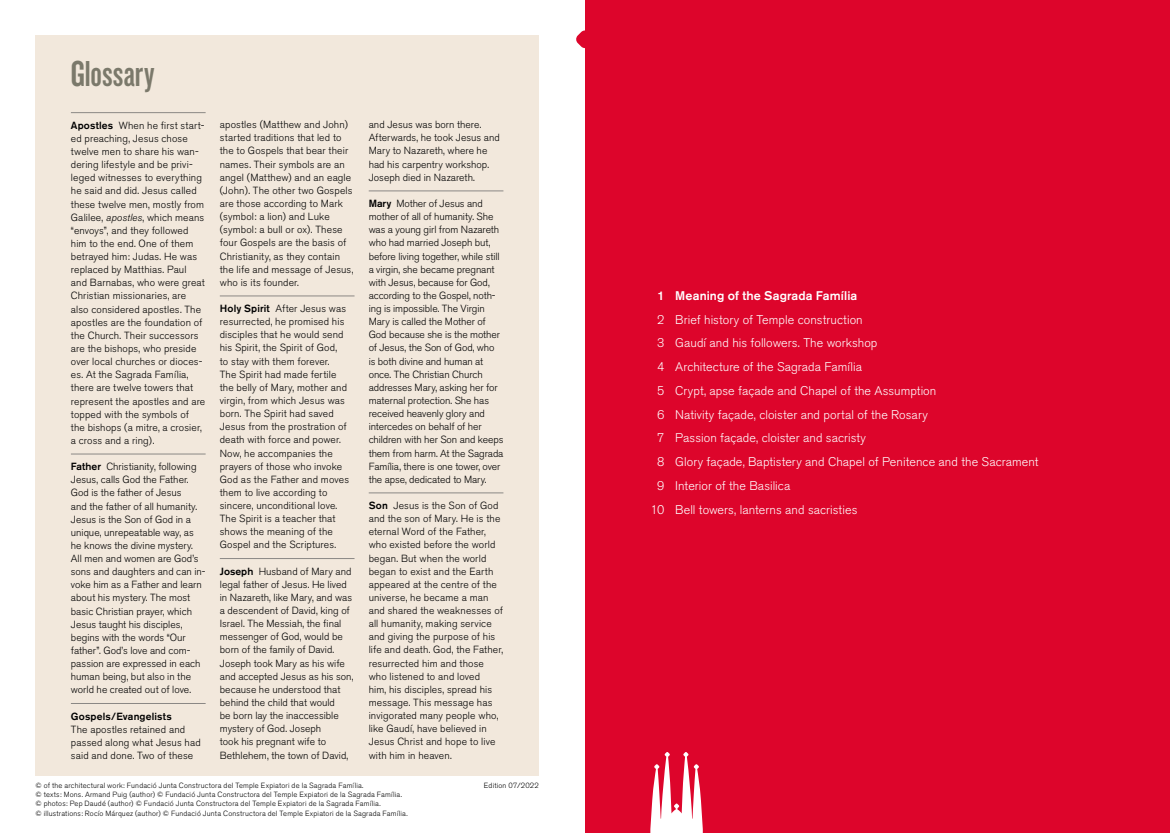
<style>
.page{position:relative;width:1170px;height:833px;background:#fff}
.page>*{position:absolute;margin:0;border:0;box-sizing:border-box;transform-origin:0 0}
.TXT_TIT_GRIS{font:37.5px "Knockout HTF48 Featherweight";color:#7b796b}
.Foli{font:300 12.5px "Akzidenz Grotesk BE";letter-spacing:.005em;color:#fff}
.Foli-2{font:500 12.5px "Akzidenz Grotesk BE";letter-spacing:.005em;color:#fff}
.TXT_DEF_GLOSSARI{font:300 10.25px/13.1px "Akzidenz Grotesk BE";letter-spacing:.01em;color:#000}
.TXT_DEF_GLOSSARI-2{font:300 10.25px/13.1px "Akzidenz Grotesk BE";letter-spacing:-.01em;color:#000}
.COPYRIGHT{font:300 7.5px "Akzidenz Grotesk BE";letter-spacing:.025em;color:#000}
.s1{font-weight:500}
.s2{font-family:"Akzidenz Grotesk BQ";font-style:italic}
</style>
<div class="page">
<div style="left:35px;top:35px;width:504px;height:741px;background:#f2e8dc"></div>
<svg style="left:576px;top:30px;width:9px;height:19px"></svg>
<hr style="left:220px;top:295px;width:134px;height:1px;background:#8b8885">
<hr style="left:220px;top:558px;width:134px;height:1px;background:#8b8885">
<hr style="left:71px;top:112px;width:135px;height:1px;background:#8b8885">
<hr style="left:71px;top:453px;width:135px;height:1px;background:#8b8885">
<hr style="left:71px;top:703px;width:135px;height:1px;background:#8b8885">
<hr style="left:369px;top:190px;width:134px;height:1px;background:#8b8885">
<hr style="left:369px;top:492px;width:134px;height:1px;background:#8b8885">
<div style="left:585px;top:0;width:584px;height:833px;background:#dd052b"></div>
<svg style="left:650px;top:752px;width:52px;height:81px"></svg>
<p class="TXT_TIT_GRIS" style="left:71px;top:54px;width:85px">Glossary</p>
<p class="TXT_DEF_GLOSSARI" style="left:71px;top:119px;width:136px"><span class="s1">Apostles</span> When he first start&shy;ed preaching, Jesus chose twelve men to share his wan&shy;dering lifestyle and be privi&shy;leged witnesses to everything he said and did. Jesus called these twelve men, mostly from<br>Galilee, <span class="s2">apostles</span>, which means “envoys”, and they followed him to the end. One of them betrayed him: Judas. He was replaced by Matthias. Paul<br>and Barnabas, who were great<br>Christian missionaries, are also considered apostles. The apostles are the foundation of the Church. Their successors are the bishops, who preside over local churches or dioces&shy;es. At the Sagrada Família, there are twelve towers that represent the apostles and are topped with the symbols of the bishops (a mitre, a crosier, a cross and a ring).</p>
<p class="TXT_DEF_GLOSSARI" style="left:71px;top:460px;width:136px"><span class="s1">Father</span> Christianity, following<br>Jesus, calls God the Father.<br>God is the father of Jesus<br>and the father of all humanity.<br>Jesus is the Son of God in a unique, unrepeatable way, as he knows the divine mystery.<br>All men and women are God’s sons and daughters and can in&shy;voke him as a Father and learn about his mystery. The most basic Christian prayer, which<br>Jesus taught his disciples, begins with the words “Our father”. God’s love and com&shy;passion are expressed in each human being, but also in the world he created out of love.</p>
<p class="TXT_DEF_GLOSSARI" style="left:71px;top:709px;width:131px"><span class="s1">Gospels/Evangelists<br></span>The apostles retained and passed along what Jesus had said and done. Two of these</p>
<p class="TXT_DEF_GLOSSARI" style="left:220px;top:118px;width:135px">apostles (Matthew and John) started traditions that led to the to Gospels that bear their names. Their symbols are an angel (Matthew) and an eagle (John). The other two Gospels are those according to Mark (symbol: a lion) and Luke (symbol: a bull or ox). These four Gospels are the basis of<br>Christianity, as they contain the life and message of Jesus, who is its founder.</p>
<p class="TXT_DEF_GLOSSARI" style="left:220px;top:302px;width:131px"><span class="s1">Holy Spirit</span> After Jesus was resurrected, he promised his disciples that he would send his Spirit, the Spirit of God,<br>to stay with them forever.<br>The Spirit had made fertile the belly of Mary, mother and virgin, from which Jesus was born. The Spirit had saved<br>Jesus from the prostration of death with force and power.<br>Now, he accompanies the prayers of those who invoke<br>God as the Father and moves them to live according to sincere, unconditional love.<br>The Spirit is a teacher that shows the meaning of the<br>Gospel and the Scriptures.</p>
<p class="TXT_DEF_GLOSSARI" style="left:220px;top:565px;width:135px"><span class="s1">Joseph</span> Husband of Mary and legal father of Jesus. He lived in Nazareth, like Mary, and was a descendent of David, king of<br>Israel. The Messiah, the final messenger of God, would be born of the family of David.<br>Joseph took Mary as his wife and accepted Jesus as his son, because he understood that behind the child that would<br>be born lay the inaccessible mystery of God. Joseph<br>took his pregnant wife to<br>Bethlehem, the town of David,</p>
<p class="TXT_DEF_GLOSSARI" style="left:369px;top:118px;width:133px">and Jesus was born there.<br>Afterwards, he took Jesus and<br>Mary to Nazareth, where he had his carpentry workshop.<br>Joseph died in Nazareth.</p>
<p class="TXT_DEF_GLOSSARI-2" style="left:369px;top:197px;width:136px"><span class="s1">Mary</span> Mother of Jesus and mother of all of humanity. She was a young girl from Nazareth who had married Joseph but, before living together, while still a virgin, she became pregnant with Jesus, because for God, according to the Gospel, noth&shy;ing is impossible. The Virgin<br>Mary is called the Mother of<br>God because she is the mother of Jesus, the Son of God, who is both divine and human at once. The Christian Church addresses Mary, asking her for maternal protection. She has received heavenly glory and intercedes on behalf of her children with her Son and keeps them from harm. At the Sagrada<br>Família, there is one tower, over the apse, dedicated to Mary.</p>
<p class="TXT_DEF_GLOSSARI" style="left:369px;top:499px;width:136px"><span class="s1">Son</span> Jesus is the Son of God and the son of Mary. He is the eternal Word of the Father, who existed before the world began. But when the world began to exist and the Earth appeared at the centre of the universe, he became a man and shared the weaknesses of all humanity, making service and giving the purpose of his life and death. God, the Father, resurrected him and those who listened to and loved<br>him, his disciples, spread his message. This message has invigorated many people who, like Gaudí, have believed in<br>Jesus Christ and hope to live with him in heaven.</p>
<p class="COPYRIGHT" style="left:35px;top:781px;width:329px">© of the architectural work: Fundació Junta Constructora del Temple Expiatori de la Sagrada Família.</p>
<p class="COPYRIGHT" style="left:35px;top:790px;width:368px">© texts: Mons. Armand Puig (author) © Fundació Junta Constructora del Temple Expiatori de la Sagrada Família.</p>
<p class="COPYRIGHT" style="left:35px;top:799px;width:346px">© photos: Pep Daudé (author) © Fundació Junta Constructora del Temple Expiatori de la Sagrada Família.</p>
<p class="COPYRIGHT" style="left:35px;top:809px;width:374px">© illustrations: Rocío Márquez (author) © Fundació Junta Constructora del Temple Expiatori de la Sagrada Família.</p>
<p class="COPYRIGHT" style="left:484px;top:781px;width:56px">Edition 07/2022</p>
<p class="Foli-2" style="left:657px;top:288px;width:9px">1</p>
<p class="Foli" style="left:657px;top:312px;width:9px">2</p>
<p class="Foli" style="left:657px;top:336px;width:9px">3</p>
<p class="Foli" style="left:657px;top:360px;width:9px">4</p>
<p class="Foli" style="left:657px;top:383px;width:9px">5</p>
<p class="Foli" style="left:657px;top:407px;width:9px">6</p>
<p class="Foli" style="left:657px;top:431px;width:9px">7</p>
<p class="Foli" style="left:657px;top:455px;width:9px">8</p>
<p class="Foli" style="left:657px;top:478px;width:9px">9</p>
<p class="Foli" style="left:650px;top:502px;width:15px">10</p>
<p class="Foli-2" style="left:675px;top:288px;width:183px">Meaning of the Sagrada Família</p>
<p class="Foli" style="left:675px;top:312px;width:189px">Brief history of Temple construction</p>
<p class="Foli" style="left:675px;top:336px;width:204px">Gaudí and his followers. The workshop</p>
<p class="Foli" style="left:675px;top:360px;width:188px">Architecture of the Sagrada Família</p>
<p class="Foli" style="left:675px;top:383px;width:262px">Crypt, apse façade and Chapel of the Assumption</p>
<p class="Foli" style="left:675px;top:407px;width:254px">Nativity façade, cloister and portal of the Rosary</p>
<p class="Foli" style="left:675px;top:431px;width:192px">Passion façade, cloister and sacristy</p>
<p class="Foli" style="left:675px;top:455px;width:364px">Glory façade, Baptistery and Chapel of Penitence and the Sacrament</p>
<p class="Foli" style="left:675px;top:478px;width:117px">Interior of the Basilica</p>
<p class="Foli" style="left:675px;top:502px;width:184px">Bell towers, lanterns and sacristies</p>
</div>
